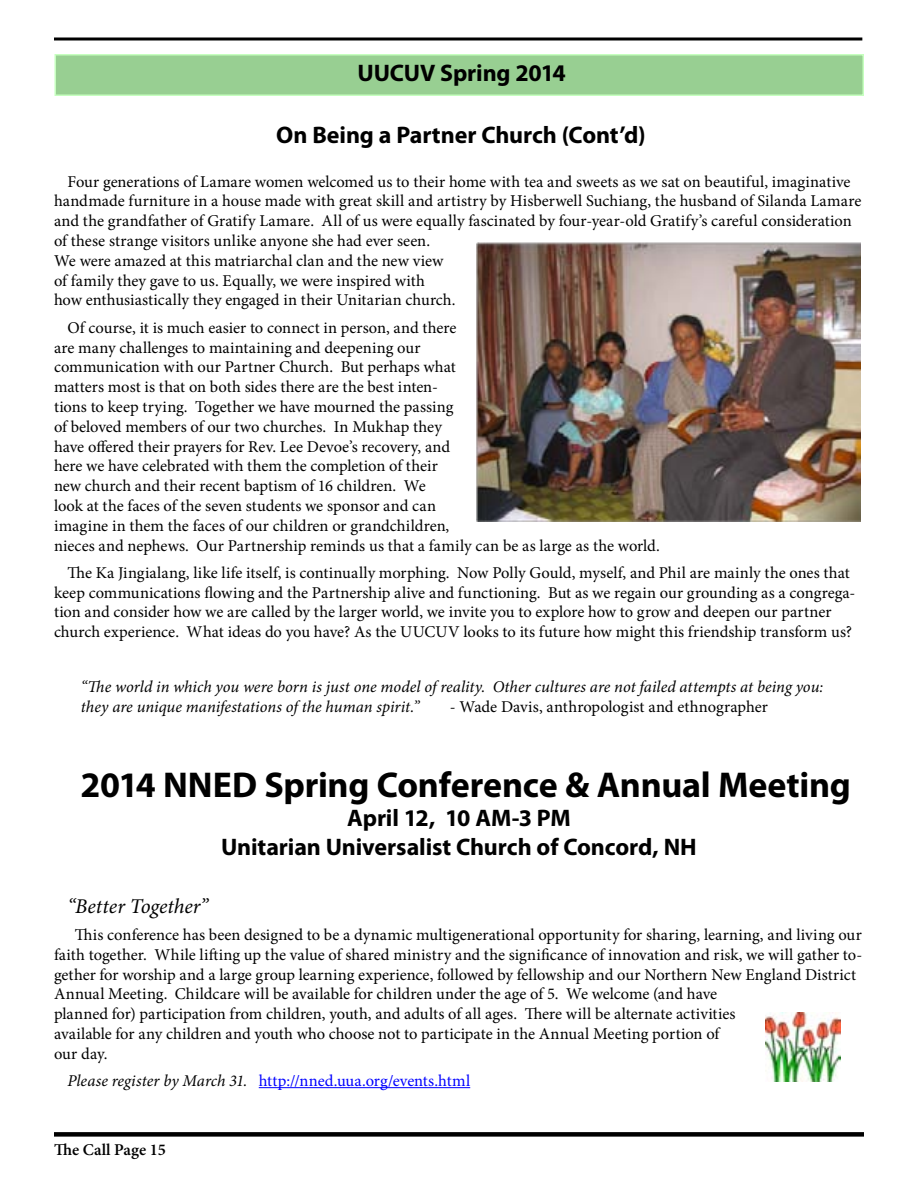
<style>
.page{position:relative;width:918px;height:1188px;background:#fff}
.page>*{position:absolute;margin:0;border:0;box-sizing:border-box;transform-origin:0 0}
.t1{font:700 36px "Myriad Pro";letter-spacing:-.01em;color:#000}
.t2{font:700 24px/28.8px "Myriad Pro";letter-spacing:-.005em;color:#000;text-align:center}
.t3{font:italic 21px "Minion Pro";color:#000}
.t4{font:16.5px/19.8px "Minion Pro";color:#000}
.t5{font:italic 16.5px/19.8px "Minion Pro";color:#000}
.t6{font:16.5px "Minion Pro";color:#00f}
.t7{font:600 16.5px "Minion Pro";color:#000}
.s1{font-style:italic;color:#000}
</style>
<div class="page">
<div style="left:54px;top:1132px;width:810px;height:5px;background:#000"></div>
<hr style="left:54px;top:38px;width:808px;height:2px;background:#000">
<div style="left:55px;top:55px;width:808px;height:40px;background:#98cf92"></div>
<div style="left:55px;top:54px;width:809px;height:42px;border:2px solid #c6ffbf"></div>
<img style="left:476px;top:242px;width:385px;height:280px">
<hr style="left:259px;top:1087px;width:211px;height:1px;background:#00f">
<img style="left:766px;top:1013px;width:74px;height:69px">
<h2 class="t2" style="left:357px;top:58px;width:210px">UUCUV Spring 2014</h2>
<h2 class="t2" style="left:276px;top:120px;width:371px">On Being a Partner Church (Cont’d)</h2>
<p class="t4" style="left:54px;top:172px;width:809px;text-indent:13px">Four generations of Lamare women welcomed us to their home with tea and sweets as we sat on beautiful, imaginative handmade furniture in a house made with great skill and artistry by Hisberwell Suchiang, the husband of Silanda Lamare and the grandfather of Gratify Lamare. All of us were equally fascinated by four-year-old Gratify’s careful consideration of these strange visitors unlike anyone she had ever seen.<br>We were amazed at this matriarchal clan and the new view<br>of family they gave to us. Equally, we were inspired with<br>how enthusiastically they engaged in their Unitarian church.</p>
<p class="t4" style="left:54px;top:318px;width:607px;text-indent:13px">Of course, it is much easier to connect in person, and there<br>are many challenges to maintaining and deepening our<br>communication with our Partner Church. But perhaps what<br>matters most is that on both sides there are the best inten-<br>tions to keep trying. Together we have mourned the passing<br>of beloved members of our two churches. In Mukhap they<br>have offered their prayers for Rev. Lee Devoe’s recovery, and<br>here we have celebrated with them the completion of their<br>new church and their recent baptism of 16 children. We<br>look at the faces of the seven students we sponsor and can<br>imagine in them the faces of our children or grandchildren,<br>nieces and nephews. Our Partnership reminds us that a family can be as large as the world.</p>
<p class="t4" style="left:54px;top:563px;width:803px;text-indent:13px">The Ka Jingialang, like life itself, is continually morphing. Now Polly Gould, myself, and Phil are mainly the ones that keep communications flowing and the Partnership alive and functioning. But as we regain our grounding as a congrega&shy;tion and consider how we are called by the larger world, we invite you to explore how to grow and deepen our partner church experience. What ideas do you have? As the UUCUV looks to its future how might this friendship transform us?</p>
<p class="t5" style="left:81px;top:677px;width:744px">“The world in which you were born is just one model of reality. Other cultures are not failed attempts at being you: they are unique manifestations of the human spirit.”</p>
<p class="t4" style="left:450px;top:697px;width:320px">- Wade Davis, anthropologist and ethnographer</p>
<h1 class="t1" style="left:80px;top:762px;width:772px">2014 NNED Spring Conference &amp; Annual Meeting</h1>
<h2 class="t2" style="left:221px;top:803px;width:477px">April 12, 10 AM-3 PM<br>Unitarian Universalist Church of Concord, NH</h2>
<p class="t3" style="left:68px;top:892px;width:142px">“Better Together”</p>
<p class="t4" style="left:54px;top:925px;width:810px;text-indent:21px">This conference has been designed to be a dynamic multigenerational opportunity for sharing, learning, and living our faith together. While lifting up the value of shared ministry and the significance of innovation and risk, we will gather to&shy;gether for worship and a large group learning experience, followed by fellowship and our Northern New England District Annual Meeting. Childcare will be available for children under the age of 5. We welcome (and have<br>planned for) participation from children, youth, and adults of all ages. There will be alternate activities<br>available for any children and youth who choose not to participate in the Annual Meeting portion of<br>our day.</p>
<p class="t6" style="left:68px;top:1070px;width:404px"><span class="s1">Please register by March 31.</span> http://nned.uua.org/events.html</p>
<p class="t7" style="left:54px;top:1138px;width:114px">The Call Page 15</p>
</div>
